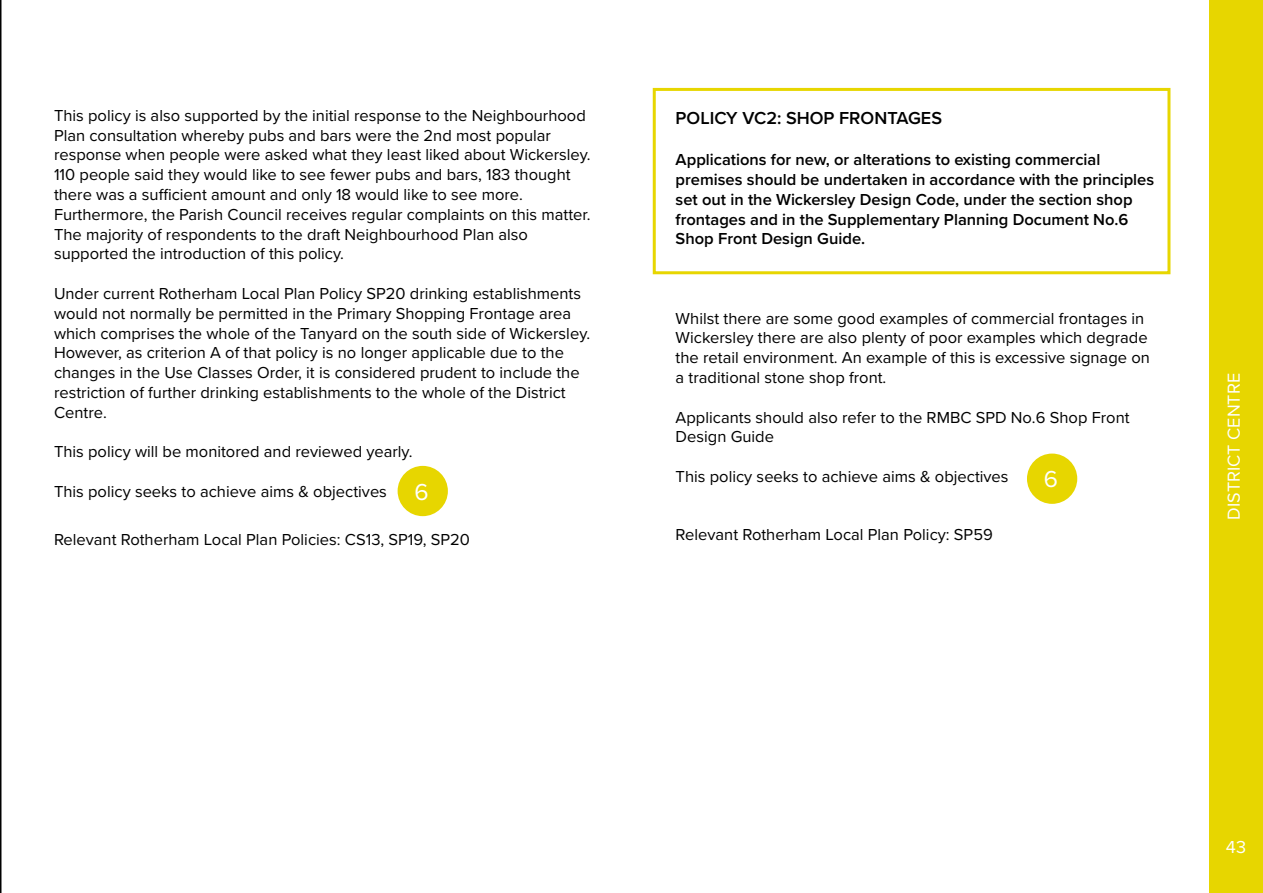
<style>
.page{position:relative;width:1263px;height:893px;background:#fff}
.page>*{position:absolute;margin:0;border:0;box-sizing:border-box;transform-origin:0 0}
.t1{font:24px "Proxima Nova";color:#fff}
.t2{font:600 18px "Proxima Nova";color:#000}
.t3{font:18px "Proxima Nova";color:#fff}
.t4{font:16.5px/19.8px "Proxima Nova";color:#000}
.t5{font:600 16.5px/19.8px "Proxima Nova";color:#000}
</style>
<div class="page">
<hr style="left:0;top:0;width:2px;height:893px;background:#000">
<div style="left:1209px;top:0;width:53px;height:893px;background:#e7d600"></div>
<div style="left:653px;top:88px;width:517px;height:186px;border:3px solid #e7d600"></div>
<div style="left:1027px;top:454px;width:50px;height:50px;background:#e7d600;border-radius:50%"></div>
<div style="left:398px;top:466px;width:50px;height:50px;background:#e7d600;border-radius:50%"></div>
<p class="t4" style="left:54px;top:105px;width:538px">This policy is also supported by the initial response to the Neighbourhood Plan consultation whereby pubs and bars were the 2nd most popular response when people were asked what they least liked about Wickersley.<br>110 people said they would like to see fewer pubs and bars, 183 thought there was a sufficient amount and only 18 would like to see more.<br>Furthermore, the Parish Council receives regular complaints on this matter.</p>
<p class="t4" style="left:54px;top:223px;width:475px">The majority of respondents to the draft Neighbourhood Plan also supported the introduction of this policy.</p>
<p class="t4" style="left:54px;top:283px;width:538px">Under current Rotherham Local Plan Policy SP20 drinking establishments would not normally be permitted in the Primary Shopping Frontage area which comprises the whole of the Tanyard on the south side of Wickersley.<br>However, as criterion A of that policy is no longer applicable due to the changes in the Use Classes Order, it is considered prudent to include the restriction of further drinking establishments to the whole of the District Centre.</p>
<p class="t4" style="left:54px;top:441px;width:360px">This policy will be monitored and reviewed yearly.</p>
<p class="t4" style="left:54px;top:481px;width:334px">This policy seeks to achieve aims &amp; objectives</p>
<p class="t1" style="left:415px;top:474px;width:16px">6</p>
<p class="t4" style="left:54px;top:529px;width:417px">Relevant Rotherham Local Plan Policies: CS13, SP19, SP20</p>
<p class="t2" style="left:676px;top:104px;width:268px">POLICY VC2: SHOP FRONTAGES</p>
<p class="t5" style="left:676px;top:149px;width:480px">Applications for new, or alterations to existing commercial premises should be undertaken in accordance with the principles set out in the Wickersley Design Code, under the section shop frontages and in the Supplementary Planning Document No.6<br>Shop Front Design Guide.</p>
<p class="t4" style="left:676px;top:307px;width:476px">Whilst there are some good examples of commercial frontages in Wickersley there are also plenty of poor examples which degrade the retail environment. An example of this is excessive signage on a traditional stone shop front.</p>
<p class="t4" style="left:676px;top:406px;width:455px">Applicants should also refer to the RMBC SPD No.6 Shop Front<br>Design Guide</p>
<p class="t4" style="left:676px;top:466px;width:334px">This policy seeks to achieve aims &amp; objectives</p>
<p class="t1" style="left:1044px;top:461px;width:16px">6</p>
<p class="t4" style="left:676px;top:524px;width:319px">Relevant Rotherham Local Plan Policy: SP59</p>
<p class="t3" style="left:1220px;top:520px;width:148px;rotate:-90deg">DISTRICT CENTRE</p>
<p class="t3" style="left:1226px;top:834px;width:22px">43</p>
</div>
